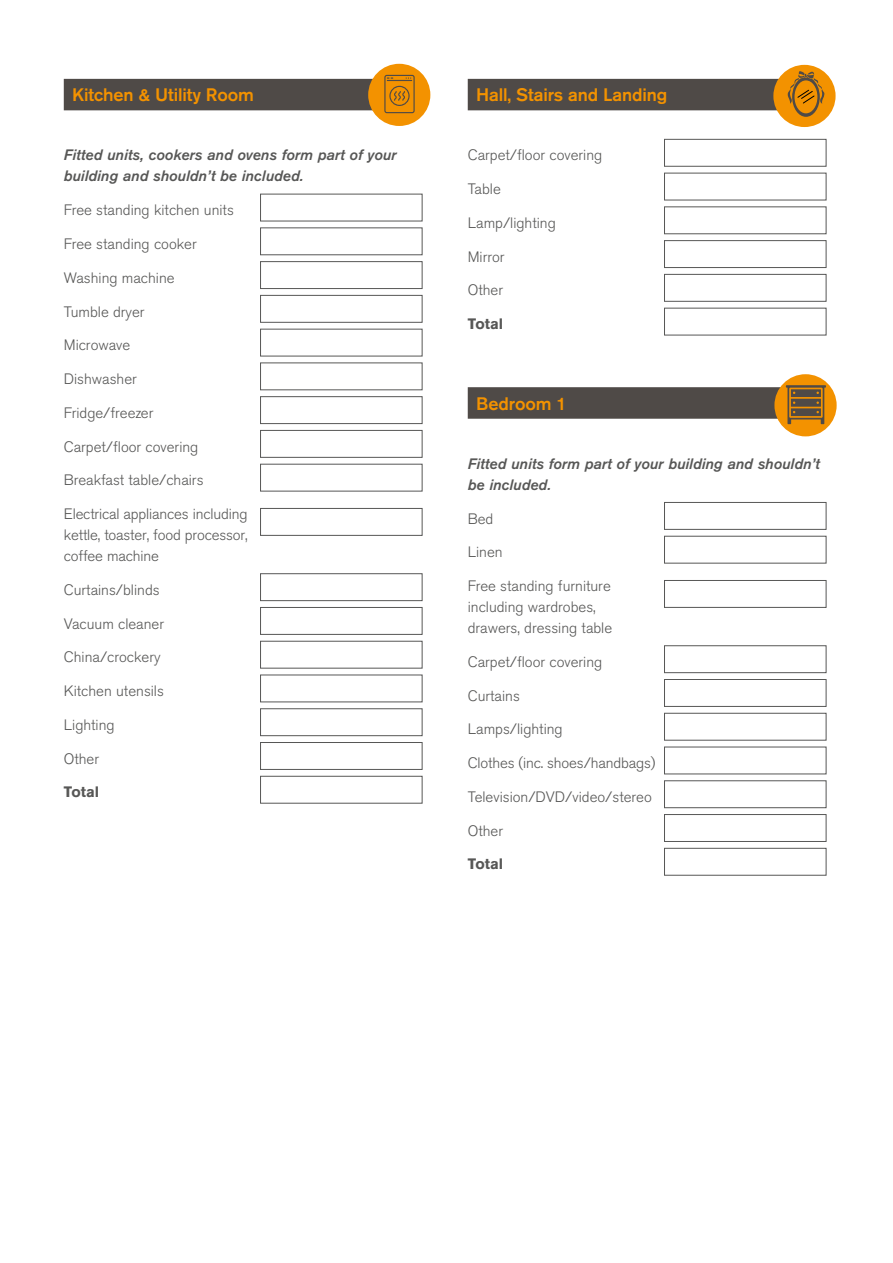
<style>
.page{position:relative;width:893px;height:1263px;background:#fff}
.page>*{position:absolute;margin:0;border:0;box-sizing:border-box;transform-origin:0 0}
.t1{font:500 18px "Akzidenz Grotesk BQ";letter-spacing:-.005em;color:#f39200}
.t2{font:300 15px/21px "Akzidenz Grotesk BQ";color:#575756;text-align:justify}
.t3{font:italic 15px/21px "Akzidenz Grotesk BQ Med";color:#575756}
.t4{font:700 15px "Akzidenz Grotesk BQ";color:#575756}
</style>
<div class="page">
<div style="left:64px;top:79px;width:361px;height:31px;background:#4f4a47"></div>
<div style="left:260px;top:228px;width:162px;height:27px;border:1px solid #575756"></div>
<div style="left:260px;top:261px;width:162px;height:28px;border:1px solid #575756"></div>
<div style="left:260px;top:295px;width:162px;height:27px;border:1px solid #575756"></div>
<div style="left:260px;top:363px;width:162px;height:27px;border:1px solid #575756"></div>
<div style="left:260px;top:396px;width:162px;height:28px;border:1px solid #575756"></div>
<div style="left:260px;top:430px;width:162px;height:27px;border:1px solid #575756"></div>
<div style="left:260px;top:464px;width:162px;height:27px;border:1px solid #575756"></div>
<div style="left:260px;top:508px;width:162px;height:27px;border:1px solid #575756"></div>
<div style="left:260px;top:573px;width:162px;height:28px;border:1px solid #575756"></div>
<div style="left:260px;top:607px;width:162px;height:28px;border:1px solid #575756"></div>
<div style="left:260px;top:641px;width:162px;height:27px;border:1px solid #575756"></div>
<div style="left:260px;top:708px;width:162px;height:28px;border:1px solid #575756"></div>
<div style="left:260px;top:742px;width:162px;height:28px;border:1px solid #575756"></div>
<div style="left:260px;top:776px;width:162px;height:27px;border:1px solid #575756"></div>
<div style="left:468px;top:79px;width:361px;height:31px;background:#4f4a47"></div>
<div style="left:468px;top:387px;width:361px;height:32px;background:#4f4a47"></div>
<div style="left:664px;top:139px;width:162px;height:27px;border:1px solid #575756"></div>
<div style="left:664px;top:207px;width:162px;height:27px;border:1px solid #575756"></div>
<div style="left:664px;top:240px;width:162px;height:28px;border:1px solid #575756"></div>
<div style="left:664px;top:274px;width:162px;height:27px;border:1px solid #575756"></div>
<div style="left:664px;top:502px;width:162px;height:28px;border:1px solid #575756"></div>
<div style="left:664px;top:536px;width:162px;height:27px;border:1px solid #575756"></div>
<div style="left:664px;top:580px;width:162px;height:28px;border:1px solid #575756"></div>
<div style="left:664px;top:645px;width:162px;height:28px;border:1px solid #575756"></div>
<div style="left:664px;top:679px;width:162px;height:28px;border:1px solid #575756"></div>
<div style="left:664px;top:713px;width:162px;height:27px;border:1px solid #575756"></div>
<div style="left:664px;top:780px;width:162px;height:28px;border:1px solid #575756"></div>
<div style="left:664px;top:814px;width:162px;height:28px;border:1px solid #575756"></div>
<div style="left:664px;top:848px;width:162px;height:27px;border:1px solid #575756"></div>
<div style="left:368px;top:64px;width:62px;height:62px;background:#f39200;border-radius:50%"></div>
<div style="left:773px;top:65px;width:63px;height:62px;background:#f39200;border-radius:50%"></div>
<div style="left:774px;top:374px;width:63px;height:62px;background:#f39200;border-radius:50%"></div>
<svg style="left:384px;top:75px;width:31px;height:38px"></svg>
<svg style="left:788px;top:71px;width:36px;height:46px"></svg>
<svg style="left:786px;top:385px;width:40px;height:39px"></svg>
<p class="t1" style="left:72px;top:84px;width:183px">Kitchen &amp; Utility Room</p>
<p class="t3" style="left:64px;top:145px;width:334px">Fitted units, cookers and ovens form part of your building and shouldn’t be included.</p>
<p class="t2" style="left:64px;top:200px;width:172px">Free standing kitchen units</p>
<p class="t2" style="left:64px;top:234px;width:135px">Free standing cooker</p>
<p class="t2" style="left:64px;top:267px;width:112px">Washing machine</p>
<p class="t2" style="left:64px;top:301px;width:82px">Tumble dryer</p>
<p class="t2" style="left:64px;top:335px;width:68px">Microwave</p>
<p class="t2" style="left:64px;top:369px;width:75px">Dishwasher</p>
<p class="t2" style="left:64px;top:402px;width:91px">Fridge/freezer</p>
<p class="t2" style="left:64px;top:436px;width:136px">Carpet/floor covering</p>
<p class="t2" style="left:64px;top:470px;width:141px">Breakfast table/chairs</p>
<p class="t2" style="left:64px;top:504px;width:185px">Electrical appliances including kettle, toaster, food processor, coffee machine</p>
<p class="t2" style="left:64px;top:579px;width:97px">Curtains/blinds</p>
<p class="t2" style="left:64px;top:613px;width:102px">Vacuum cleaner</p>
<p class="t2" style="left:64px;top:647px;width:98px">China/crockery</p>
<p class="t2" style="left:64px;top:681px;width:102px">Kitchen utensils</p>
<p class="t2" style="left:64px;top:714px;width:52px">Lighting</p>
<p class="t2" style="left:64px;top:748px;width:37px">Other</p>
<p class="t4" style="left:64px;top:783px;width:37px">Total</p>
<p class="t1" style="left:476px;top:84px;width:193px">Hall, Stairs and Landing</p>
<p class="t2" style="left:468px;top:145px;width:136px">Carpet/floor covering</p>
<p class="t2" style="left:468px;top:179px;width:35px">Table</p>
<p class="t2" style="left:468px;top:213px;width:90px">Lamp/lighting</p>
<p class="t2" style="left:468px;top:246px;width:38px">Mirror</p>
<p class="t2" style="left:468px;top:280px;width:37px">Other</p>
<p class="t4" style="left:468px;top:315px;width:37px">Total</p>
<p class="t1" style="left:476px;top:392px;width:92px">Bedroom 1</p>
<p class="t3" style="left:468px;top:453px;width:354px">Fitted units form part of your building and shouldn’t be included.</p>
<p class="t2" style="left:468px;top:508px;width:27px">Bed</p>
<p class="t2" style="left:468px;top:542px;width:36px">Linen</p>
<p class="t2" style="left:468px;top:576px;width:146px;text-align:left">Free standing furniture including wardrobes, drawers, dressing table</p>
<p class="t2" style="left:468px;top:651px;width:136px">Carpet/floor covering</p>
<p class="t2" style="left:468px;top:685px;width:54px">Curtains</p>
<p class="t2" style="left:468px;top:719px;width:96px">Lamps/lighting</p>
<p class="t2" style="left:468px;top:753px;width:189px">Clothes (inc. shoes/handbags)</p>
<p class="t2" style="left:468px;top:786px;width:186px">Television/DVD/video/stereo</p>
<p class="t2" style="left:468px;top:820px;width:37px">Other</p>
<p class="t4" style="left:468px;top:855px;width:37px">Total</p>
</div>
